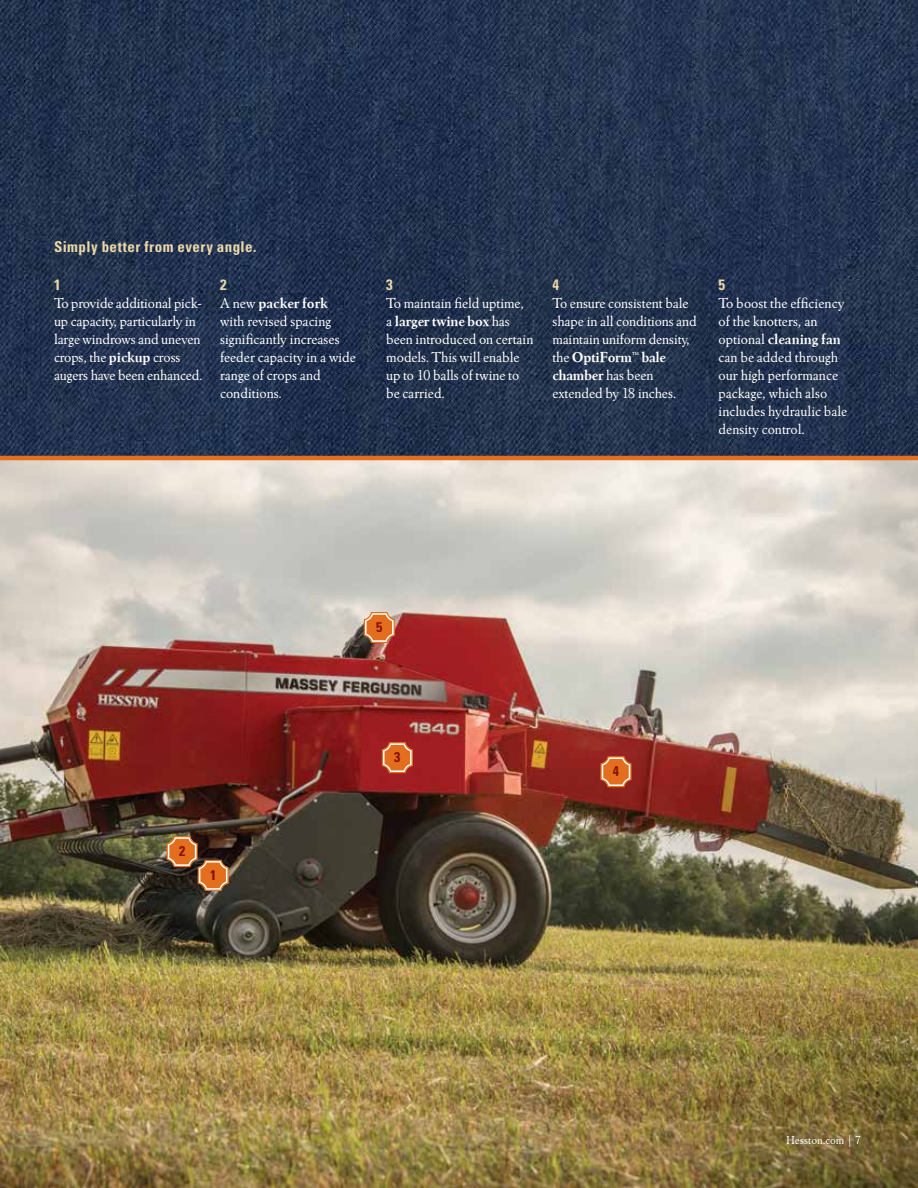
<style>
.page{position:relative;width:918px;height:1188px;background:#fff}
.page>*{position:absolute;margin:0;border:0;box-sizing:border-box;transform-origin:0 0}
.t1{font:15px/18px "Winchester New ITC";letter-spacing:-.005em;color:#fff}
.t2{font:15px/18px "Winchester New ITCOSTT Bold";letter-spacing:-.01em;color:#fff}
.t3{font:700 condensed 15px "Univers";letter-spacing:.03em;color:#ebd8a8}
.t4{font:700 condensed 14.1px "Univers";color:#8b0f04}
.t5{font:12px "Winchester New ITC";color:#fff}
.s1{font-family:"Winchester New ITCOSTT Bold"}
.s2{font-family:"Winchester New ITC"}
.s3{font-family:"Univers";font-weight:300;font-stretch:condensed}
</style>
<div class="page">
<img style="left:0;top:0;width:918px;height:456px">
<img style="left:0;top:460px;width:918px;height:728px">
<svg style="left:167px;top:836px;width:62px;height:55px;background:#85522e"></svg>
<svg style="left:600px;top:756px;width:32px;height:31px"></svg>
<svg style="left:382px;top:742px;width:31px;height:31px"></svg>
<hr style="left:0;top:456px;width:918px;height:4px;background:#e36f1e">
<svg style="left:364px;top:612px;width:31px;height:31px"></svg>
<p class="t3" style="left:54px;top:238px;width:204px">Simply better from every angle.</p>
<p class="t3" style="left:54px;top:275px;width:8px">1</p>
<p class="t1" style="left:54px;top:294px;width:150px">To provide additional pick&shy;up capacity, particularly in large windrows and uneven crops, the <span class="s1">pickup</span> cross augers have been enhanced.</p>
<p class="t3" style="left:220px;top:275px;width:8px">2</p>
<p class="t2" style="left:220px;top:294px;width:109px"><span class="s2">A new</span> packer fork</p>
<p class="t1" style="left:220px;top:312px;width:137px">with revised spacing significantly increases feeder capacity in a wide range of crops and conditions.</p>
<p class="t3" style="left:386px;top:275px;width:8px">3</p>
<p class="t1" style="left:386px;top:294px;width:139px">To maintain field uptime,</p>
<p class="t2" style="left:386px;top:312px;width:125px"><span class="s2">a</span> larger twine box <span class="s2">has</span></p>
<p class="t1" style="left:386px;top:330px;width:149px">been introduced on certain models. This will enable up to 10 balls of twine to be carried.</p>
<p class="t3" style="left:552px;top:275px;width:8px">4</p>
<p class="t1" style="left:552px;top:294px;width:146px">To ensure consistent bale shape in all conditions and maintain uniform density,</p>
<p class="t2" style="left:552px;top:348px;width:115px"><span class="s2">the</span> OptiForm™ bale chamber <span class="s2">has been</span></p>
<p class="t1" style="left:552px;top:384px;width:125px">extended by 18 inches.</p>
<p class="t3" style="left:719px;top:275px;width:8px">5</p>
<p class="t1" style="left:719px;top:294px;width:127px">To boost the efficiency of the knotters, an</p>
<p class="t2" style="left:719px;top:330px;width:124px"><span class="s2">optional</span> cleaning fan</p>
<p class="t1" style="left:719px;top:348px;width:130px">can be added through our high performance package, which also includes hydraulic bale density control.</p>
<p class="t4" style="left:179px;top:842px;width:8px">2</p>
<p class="t4" style="left:210px;top:866px;width:8px">1</p>
<p class="t4" style="left:376px;top:618px;width:8px">5</p>
<p class="t4" style="left:394px;top:748px;width:8px">3</p>
<p class="t4" style="left:613px;top:762px;width:8px">4</p>
<p class="t5" style="left:786px;top:1133px;width:77px">Hesston.com <span class="s3">|</span> 7</p>
</div>
